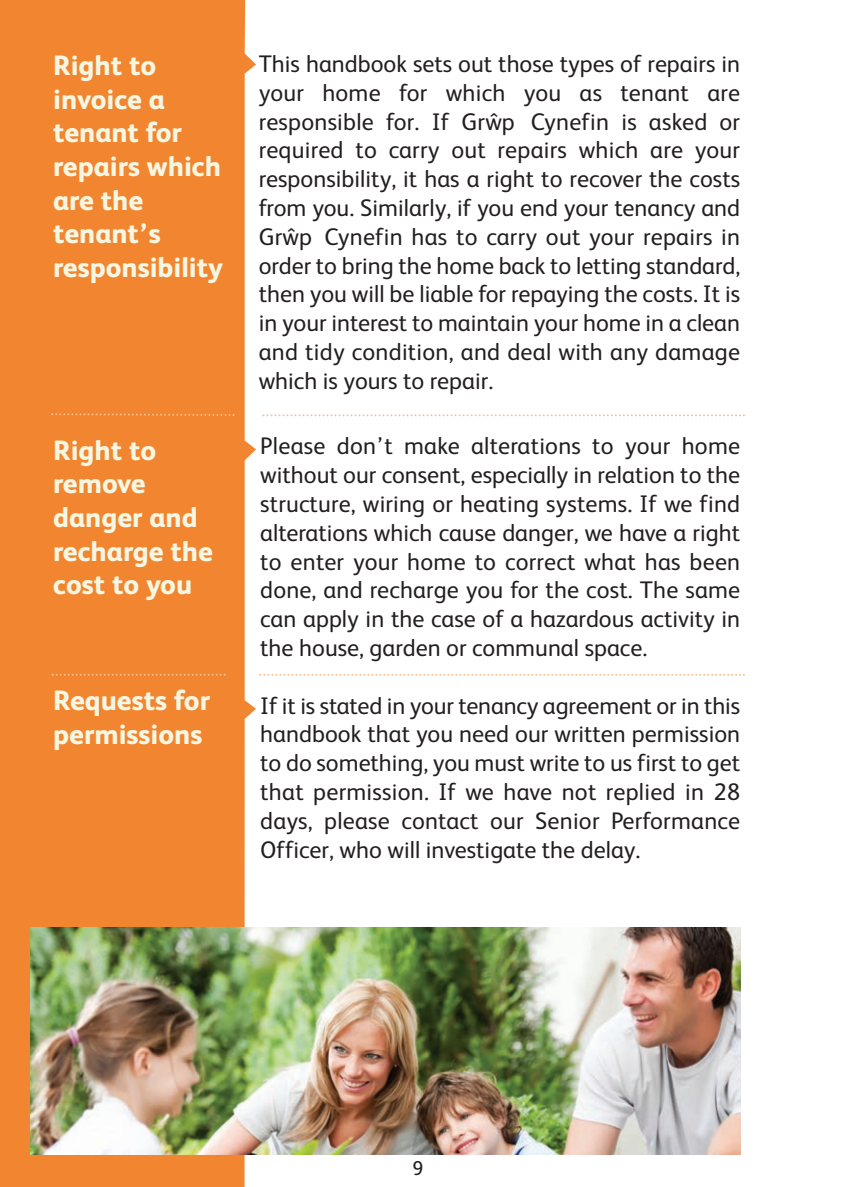
<style>
.page{position:relative;width:844px;height:1187px;background:#fff}
.page>*{position:absolute;margin:0;border:0;box-sizing:border-box;transform-origin:0 0}
.t1{font:800 28px/33.6px "FS Albert";color:#f6f7e3}
.t2{font:24px/28.8px "FS Albert";color:#231f20;text-align:justify}
.t3{font:20px "FS Albert";color:#231f20}
</style>
<div class="page">
<div style="left:0;top:0;width:256px;height:1186px;background:#f28630"></div>
<svg style="left:262px;top:414px;width:482px;height:2px"></svg>
<svg style="left:259px;top:673px;width:485px;height:2px"></svg>
<svg style="left:50px;top:412px;width:184px;height:5px"></svg>
<svg style="left:52px;top:673px;width:173px;height:2px"></svg>
<img style="left:31px;top:926px;width:708px;height:228px">
<p class="t1" style="left:53px;top:51px;width:171px">Right to invoice a tenant for repairs which are the tenant’s responsibility</p>
<p class="t1" style="left:53px;top:435px;width:161px">Right to remove danger and recharge the cost to you</p>
<p class="t1" style="left:53px;top:685px;width:158px">Requests for permissions</p>
<p class="t2" style="left:258px;top:52px;width:482px">This handbook sets out those types of repairs in your home for which you as tenant are responsible for. If Grwˆ p Cynefin is asked or required to carry out repairs which are your responsibility, it has a right to recover the costs from you. Similarly, if you end your tenancy and Grwˆ p Cynefin has to carry out your repairs in order to bring the home back to letting standard, then you will be liable for repaying the costs. It is in your interest to maintain your home in a clean and tidy condition, and deal with any damage which is yours to repair.</p>
<p class="t2" style="left:260px;top:434px;width:481px">Please don’t make alterations to your home without our consent, especially in relation to the structure, wiring or heating systems. If we find alterations which cause danger, we have a right to enter your home to correct what has been done, and recharge you for the cost. The same can apply in the case of a hazardous activity in the house, garden or communal space.</p>
<p class="t2" style="left:260px;top:693px;width:481px">If it is stated in your tenancy agreement or in this handbook that you need our written permission to do something, you must write to us first to get that permission. If we have not replied in 28 days, please contact our Senior Performance Officer, who will investigate the delay.</p>
<p class="t3" style="left:412px;top:1161px;width:12px">9</p>
</div>
